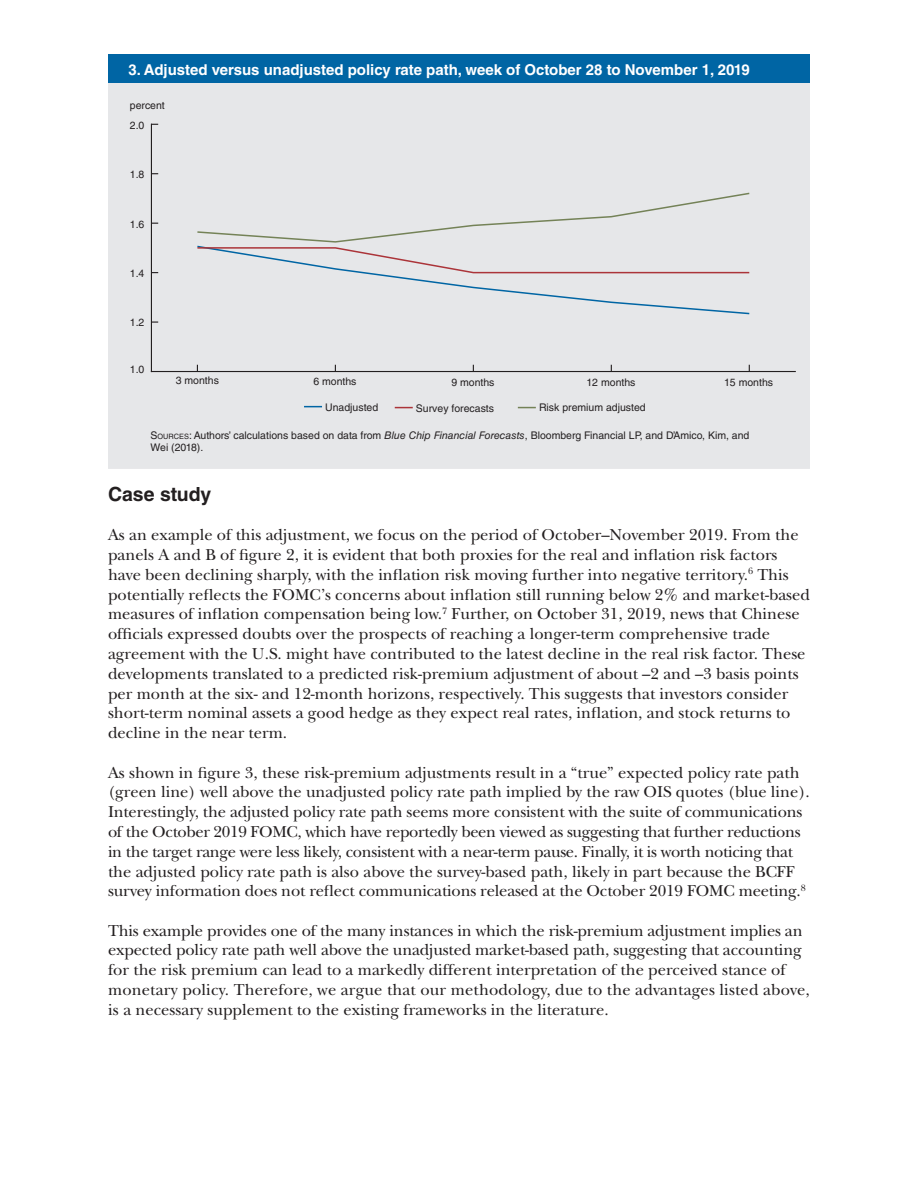
<style>
.page{position:relative;width:918px;height:1188px;background:#fff}
.page>*{position:absolute;margin:0;border:0;box-sizing:border-box;transform-origin:0 0}
.Subhead{font:700 19.5px "Helvetica LT Std";color:#231f20}
.CFL_body_text{font:16.5px/19.8px "New Baskerville Std";color:#231f20}
.figure_title{font:700 15px "Helvetica LT Std";color:#fff}
.notes_and_sources{font:10.5px/12px "Helvetica LT Std";color:#231f20}
.s1{font-style:inherit}
.s2{font-size:7.35px}
.s3{font-style:italic}
</style>
<div class="page">
<div style="left:108px;top:58px;width:702px;height:411px;background:#e6e7e9"></div>
<div style="left:108px;top:54px;width:702px;height:29px;background:#0065a4"></div>
<hr style="left:151px;top:371px;width:644px;height:1px;background:#231f20">
<hr style="left:151px;top:124px;width:1px;height:248px;background:#231f20">
<svg style="left:197px;top:192px;width:553px;height:123px"></svg>
<svg style="left:304px;top:406px;width:18px;height:1px"></svg>
<svg style="left:395px;top:407px;width:18px;height:1px"></svg>
<svg style="left:518px;top:407px;width:18px;height:1px"></svg>
<p class="figure_title" style="left:129px;top:60px;width:623px">3. Adjusted versus unadjusted policy rate path, week of October 28 to November 1, 2019</p>
<p class="notes_and_sources" style="left:130px;top:99px;width:37px">percent</p>
<p class="notes_and_sources" style="left:130px;top:119px;width:16px">2.0</p>
<p class="notes_and_sources" style="left:130px;top:168px;width:16px">1.8</p>
<p class="notes_and_sources" style="left:130px;top:218px;width:16px">1.6</p>
<p class="notes_and_sources" style="left:130px;top:267px;width:16px">1.4</p>
<p class="notes_and_sources" style="left:130px;top:317px;width:16px">1.2</p>
<p class="notes_and_sources" style="left:130px;top:363px;width:16px">1.0</p>
<p class="notes_and_sources" style="left:176px;top:375px;width:45px">3 months</p>
<p class="notes_and_sources" style="left:313px;top:376px;width:45px">6 months</p>
<p class="notes_and_sources" style="left:451px;top:377px;width:45px">9 months</p>
<p class="notes_and_sources" style="left:586px;top:377px;width:51px">12 months</p>
<p class="notes_and_sources" style="left:724px;top:376px;width:51px">15 months</p>
<p class="notes_and_sources" style="left:325px;top:402px;width:55px">Unadjusted</p>
<p class="notes_and_sources" style="left:416px;top:402px;width:80px">Survey forecasts</p>
<p class="notes_and_sources" style="left:539px;top:401px;width:108px">Risk premium adjusted</p>
<p class="notes_and_sources" style="left:151px;top:429px;width:600px"><span class="s1">S</span><span class="s2">OURCES</span><span class="s1">:</span> Authors’ calculations based on data from <span class="s3">Blue Chip Financial Forecasts</span>, Bloomberg Financial LP, and D’Amico, Kim, and<br>Wei (2018).</p>
<p class="Subhead" style="left:108px;top:482px;width:105px">Case study</p>
<p class="CFL_body_text" style="left:108px;top:525px;width:704px">As an example of this adjustment, we focus on the period of October–November 2019. From the panels A and B of figure 2, it is evident that both proxies for the real and inflation risk factors have been declining sharply, with the inflation risk moving further into negative territory.<sup>6</sup> This potentially reflects the FOMC’s concerns about inflation still running below 2% and market-based measures of inflation compensation being low.<sup>7</sup> Further, on October 31, 2019, news that Chinese officials expressed doubts over the prospects of reaching a longer-term comprehensive trade agreement with the U.S. might have contributed to the latest decline in the real risk factor. These developments translated to a predicted risk-premium adjustment of about –2 and –3 basis points per month at the six- and 12-month horizons, respectively. This suggests that investors consider short-term nominal assets a good hedge as they expect real rates, inflation, and stock returns to decline in the near term.</p>
<p class="CFL_body_text" style="left:108px;top:762px;width:703px">As shown in figure 3, these risk-premium adjustments result in a “true” expected policy rate path (green line) well above the unadjusted policy rate path implied by the raw OIS quotes (blue line).<br>Interestingly, the adjusted policy rate path seems more consistent with the suite of communications of the October 2019 FOMC, which have reportedly been viewed as suggesting that further reductions in the target range were less likely, consistent with a near-term pause. Finally, it is worth noticing that the adjusted policy rate path is also above the survey-based path, likely in part because the BCFF survey information does not reflect communications released at the October 2019 FOMC meeting.<sup>8</sup></p>
<p class="CFL_body_text" style="left:108px;top:920px;width:703px">This example provides one of the many instances in which the risk-premium adjustment implies an expected policy rate path well above the unadjusted market-based path, suggesting that accounting for the risk premium can lead to a markedly different interpretation of the perceived stance of monetary policy. Therefore, we argue that our methodology, due to the advantages listed above, is a necessary supplement to the existing frameworks in the literature.</p>
</div>
